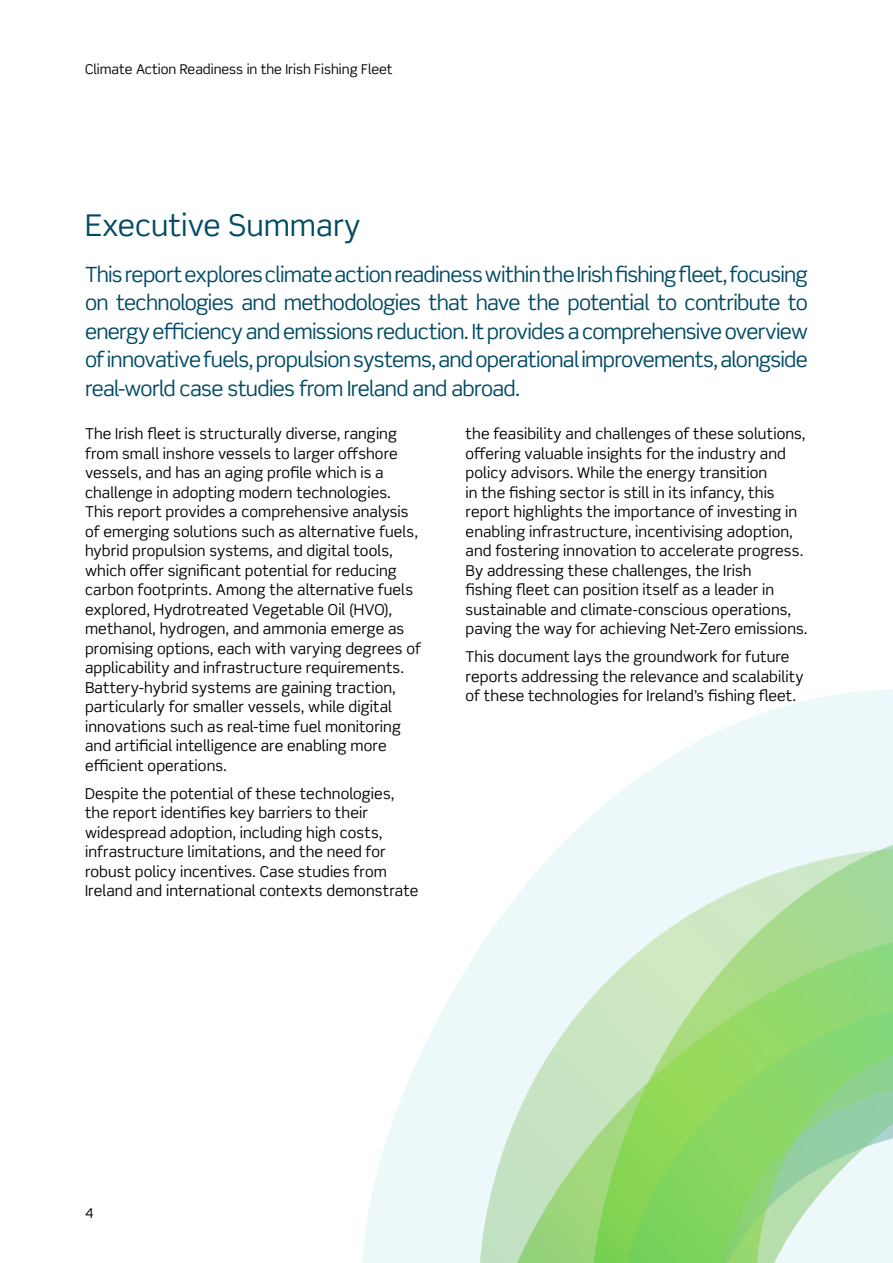
<style>
.page{position:relative;width:893px;height:1263px;background:#fff}
.page>*{position:absolute;margin:0;border:0;box-sizing:border-box;transform-origin:0 0}
.t1{font:30px "Scene Pro";color:#004a64}
.Highlight_Para{font:21px/28.5px "Scene Pro";letter-spacing:-.035em;color:#004a64;text-align:justify}
.Body{font:15px/19.5px "Scene Pro";letter-spacing:.005em;color:#000}
.t2{font:13.5px "Scene Pro";color:#000}
</style>
<div class="page">
<svg style="left:362px;top:1016px;width:78px;height:247px;fill:#edf8fa"></svg>
<svg style="left:440px;top:690px;width:453px;height:573px"></svg>
<svg style="left:616px;top:694px;width:277px;height:569px"></svg>
<p class="t2" style="left:85px;top:61px;width:309px">Climate Action Readiness in the Irish Fishing Fleet</p>
<h1 class="t1" style="left:85px;top:206px;width:277px">Executive Summary</h1>
<p class="Highlight_Para" style="left:85px;top:259px;width:724px">This report explores climate action readiness within the Irish fishing fleet, focusing on technologies and methodologies that have the potential to contribute to energy efficiency and emissions reduction. It provides a comprehensive overview of innovative fuels, propulsion systems, and operational improvements, alongside real-world case studies from Ireland and abroad.</p>
<p class="Body" style="left:85px;top:424px;width:337px">The Irish fleet is structurally diverse, ranging from small inshore vessels to larger offshore vessels, and has an aging profile which is a challenge in adopting modern technologies.<br>This report provides a comprehensive analysis of emerging solutions such as alternative fuels, hybrid propulsion systems, and digital tools, which offer significant potential for reducing carbon footprints. Among the alternative fuels explored, Hydrotreated Vegetable Oil (HVO), methanol, hydrogen, and ammonia emerge as promising options, each with varying degrees of applicability and infrastructure requirements.<br>Battery-hybrid systems are gaining traction, particularly for smaller vessels, while digital innovations such as real-time fuel monitoring and artificial intelligence are enabling more efficient operations.</p>
<p class="Body" style="left:85px;top:783px;width:335px">Despite the potential of these technologies, the report identifies key barriers to their widespread adoption, including high costs, infrastructure limitations, and the need for robust policy incentives. Case studies from Ireland and international contexts demonstrate</p>
<p class="Body" style="left:466px;top:424px;width:343px">the feasibility and challenges of these solutions, offering valuable insights for the industry and policy advisors. While the energy transition<br>in the fishing sector is still in its infancy, this report highlights the importance of investing in enabling infrastructure, incentivising adoption, and fostering innovation to accelerate progress.<br>By addressing these challenges, the Irish<br>fishing fleet can position itself as a leader in sustainable and climate-conscious operations, paving the way for achieving Net-Zero emissions.</p>
<p class="Body" style="left:466px;top:647px;width:340px">This document lays the groundwork for future reports addressing the relevance and scalability of these technologies for Ireland’s fishing fleet.</p>
<p class="t2" style="left:85px;top:1205px;width:10px">4</p>
</div>
